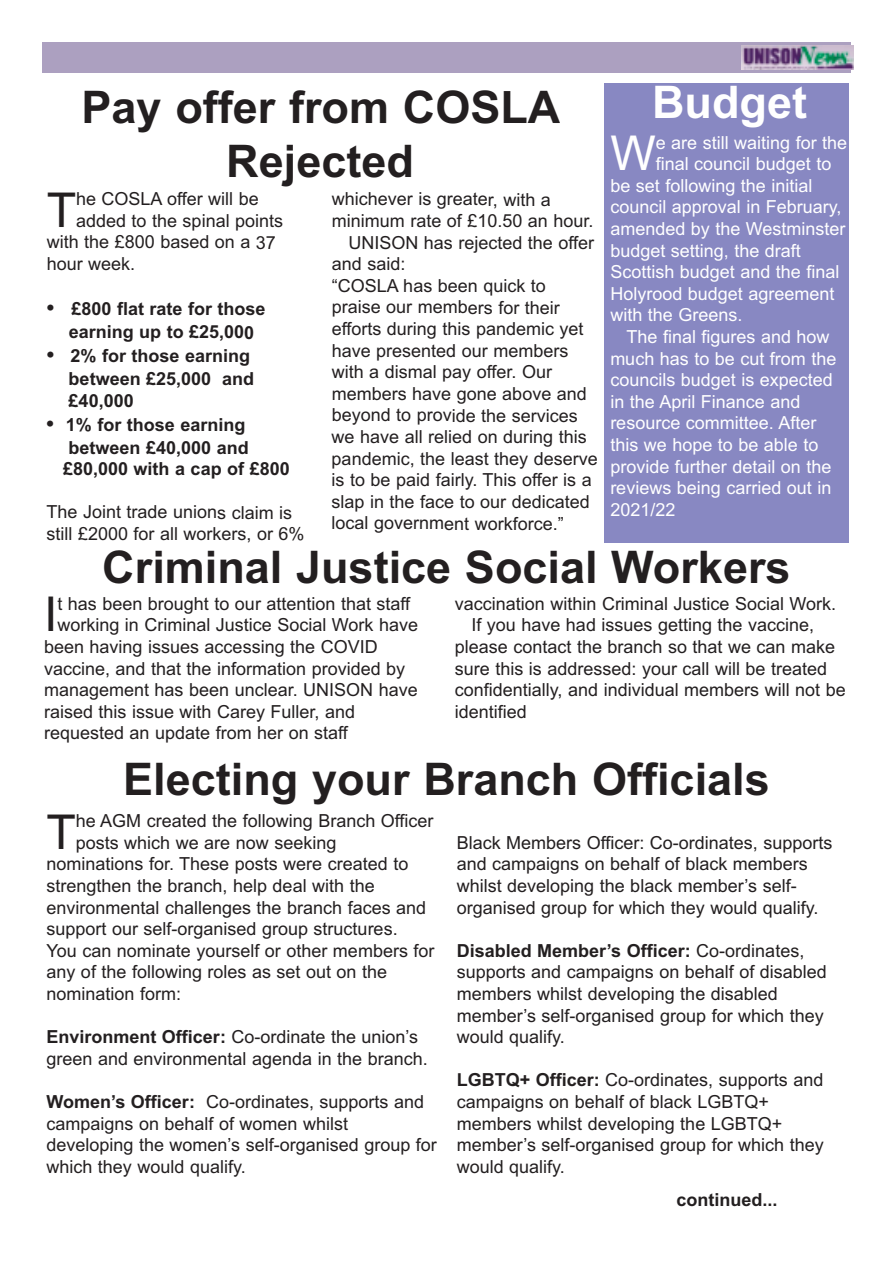
<style>
.page{position:relative;width:893px;height:1263px;background:#fff}
.page>*{position:absolute;margin:0;border:0;box-sizing:border-box;transform-origin:0 0}
.t1{font:48.15px "Arial";color:#231f20}
.t2{font:48.15px "Arial";color:#fff}
.t3{font:700 45px/54px "Arial";color:#231f20;text-align:center}
.t4{font:700 45px "Arial";color:#fff}
.t5{font:18px/21.6px "Arial";color:#231f20}
.t6{font:18px "Arial";color:#fff}
.t7{font:700 18px/22.4px "Arial";color:#231f20;text-align:center}
.s1{font-size:21px}
.s2{font-weight:700}
</style>
<div class="page">
<div style="left:605px;top:83px;width:244px;height:460px;background:#8888c2"></div>
<div style="left:43px;top:43px;width:808px;height:30px;background:#aca0c0"></div>
<img style="left:741px;top:46px;width:112px;height:23px">
<h2 class="t3" style="left:82px;top:81px;width:480px">Pay offer from COSLA<br>Rejected</h2>
<h1 class="t1" style="left:47px;top:182px;width:31px">T</h1>
<p class="t5" style="left:76px;top:188px;width:184px">he COSLA offer will be</p>
<p class="t5" style="left:76px;top:210px;width:209px">added to the spinal points</p>
<p class="t5" style="left:47px;top:231px;width:231px">with the £800 based on a 37</p>
<p class="t5" style="left:47px;top:253px;width:90px">hour week.</p>
<p class="t7" style="left:47px;top:298px;width:220px;line-height:23px"><span class="s1">•</span> £800 flat rate for those earning up to £25,000</p>
<p class="t7" style="left:69px;top:345px;width:187px;text-align:left;text-indent:-22px"><span class="s1">•</span> 2% for those earning between £25,000 and £40,000</p>
<p class="t7" style="left:47px;top:413px;width:200px"><span class="s1">•</span> 1% for those earning</p>
<p class="t7" style="left:69px;top:436px;width:182px">between £40,000 and</p>
<p class="t7" style="left:63px;top:458px;width:228px">£80,000 with a cap of £800</p>
<p class="t5" style="left:47px;top:501px;width:260px">The Joint trade unions claim is still £2000 for all workers, or 6%</p>
<p class="t5" style="left:332px;top:188px;width:221px">whichever is greater, with a</p>
<p class="t5" style="left:332px;top:210px;width:263px">minimum rate of £10.50 an hour.</p>
<p class="t5" style="left:348px;top:232px;width:247px">UNISON has rejected the offer</p>
<p class="t5" style="left:332px;top:253px;width:75px">and said:</p>
<p class="t5" style="left:332px;top:275px;width:216px">“COSLA has been quick to</p>
<p class="t5" style="left:332px;top:296px;width:230px">praise our members for their</p>
<p class="t5" style="left:332px;top:318px;width:253px">efforts during this pandemic yet</p>
<p class="t5" style="left:332px;top:340px;width:238px">have presented our members</p>
<p class="t5" style="left:332px;top:361px;width:222px">with a dismal pay offer. Our</p>
<p class="t5" style="left:332px;top:383px;width:257px">members have gone above and</p>
<p class="t5" style="left:332px;top:404px;width:248px">beyond to provide the services</p>
<p class="t5" style="left:332px;top:426px;width:257px">we have all relied on during this</p>
<p class="t5" style="left:332px;top:448px;width:268px">pandemic, the least they deserve</p>
<p class="t5" style="left:332px;top:469px;width:262px">is to be paid fairly. This offer is a</p>
<p class="t5" style="left:332px;top:491px;width:260px">slap in the face to our dedicated</p>
<p class="t5" style="left:332px;top:512px;width:234px">local government workforce.”</p>
<h2 class="t4" style="left:652px;top:76px;width:156px">Budget</h2>
<h1 class="t2" style="left:610px;top:125px;width:47px">W</h1>
<p class="t6" style="left:656px;top:132px;width:193px">e are still waiting for the</p>
<p class="t6" style="left:656px;top:153px;width:177px">final council budget to</p>
<p class="t6" style="left:610px;top:175px;width:204px">be set following the initial</p>
<p class="t6" style="left:610px;top:197px;width:233px">council approval in February,</p>
<p class="t6" style="left:610px;top:218px;width:237px">amended by the Westminster</p>
<p class="t6" style="left:610px;top:240px;width:192px">budget setting, the draft</p>
<p class="t6" style="left:610px;top:261px;width:231px">Scottish budget and the final</p>
<p class="t6" style="left:610px;top:283px;width:226px">Holyrood budget agreement</p>
<p class="t6" style="left:610px;top:305px;width:134px">with the Greens.</p>
<p class="t6" style="left:626px;top:326px;width:205px">The final figures and how</p>
<p class="t6" style="left:610px;top:348px;width:228px">much has to be cut from the</p>
<p class="t6" style="left:610px;top:369px;width:224px">councils budget is expected</p>
<p class="t6" style="left:610px;top:391px;width:192px">in the April Finance and</p>
<p class="t6" style="left:610px;top:413px;width:208px">resource committee. After</p>
<p class="t6" style="left:610px;top:434px;width:210px">this we hope to be able to</p>
<p class="t6" style="left:610px;top:456px;width:223px">provide further detail on the</p>
<p class="t6" style="left:610px;top:477px;width:223px">reviews being carried out in</p>
<p class="t6" style="left:610px;top:499px;width:67px">2021/22</p>
<h2 class="t3" style="left:102px;top:540px;width:690px">Criminal Justice Social Workers</h2>
<h1 class="t1" style="left:44px;top:587px;width:15px">I</h1>
<p class="t5" style="left:57px;top:593px;width:354px">t has been brought to our attention that staff</p>
<p class="t5" style="left:57px;top:614px;width:362px">working in Criminal Justice Social Work have</p>
<p class="t5" style="left:44px;top:636px;width:335px">been having issues accessing the COVID</p>
<p class="t5" style="left:44px;top:658px;width:363px">vaccine, and that the information provided by</p>
<p class="t5" style="left:44px;top:679px;width:375px">management has been unclear. UNISON have</p>
<p class="t5" style="left:44px;top:701px;width:313px">raised this issue with Carey Fuller, and</p>
<p class="t5" style="left:44px;top:722px;width:305px">requested an update from her on staff</p>
<p class="t5" style="left:455px;top:593px;width:383px">vaccination within Criminal Justice Social Work.</p>
<p class="t5" style="left:471px;top:614px;width:344px">If you have had issues getting the vaccine,</p>
<p class="t5" style="left:455px;top:636px;width:382px">please contact the branch so that we can make</p>
<p class="t5" style="left:455px;top:658px;width:374px">sure this is addressed: your call will be treated</p>
<p class="t5" style="left:455px;top:679px;width:392px">confidentially, and individual members will not be</p>
<p class="t5" style="left:455px;top:701px;width:74px">identified</p>
<h2 class="t3" style="left:123px;top:752px;width:648px">Electing your Branch Officials</h2>
<h1 class="t1" style="left:46px;top:804px;width:31px">T</h1>
<p class="t5" style="left:76px;top:810px;width:359px">he AGM created the following Branch Officer</p>
<p class="t5" style="left:76px;top:832px;width:262px">posts which we are now seeking</p>
<p class="t5" style="left:46px;top:853px;width:363px">nominations for. These posts were created to</p>
<p class="t5" style="left:46px;top:875px;width:330px">strengthen the branch, help deal with the</p>
<p class="t5" style="left:46px;top:896px;width:381px">environmental challenges the branch faces and</p>
<p class="t5" style="left:46px;top:918px;width:353px">support our self-organised group structures.</p>
<p class="t5" style="left:46px;top:940px;width:390px">You can nominate yourself or other members for</p>
<p class="t5" style="left:46px;top:961px;width:342px">any of the following roles as set out on the</p>
<p class="t5" style="left:46px;top:983px;width:136px">nomination form:</p>
<p class="t5" style="left:46px;top:1026px;width:383px"><span class="s2">Environment Officer:</span> Co-ordinate the union’s green and environmental agenda in the branch.</p>
<p class="t5" style="left:46px;top:1091px;width:392px"><span class="s2">Women’s Officer:</span> Co-ordinates, supports and campaigns on behalf of women whilst developing the women’s self-organised group for which they would qualify.</p>
<p class="t5" style="left:457px;top:832px;width:377px">Black Members Officer: Co-ordinates, supports and campaigns on behalf of black members whilst developing the black member’s self&shy;organised group for which they would qualify.</p>
<p class="t5" style="left:457px;top:940px;width:372px"><span class="s2">Disabled Member’s Officer:</span> Co-ordinates, supports and campaigns on behalf of disabled members whilst developing the disabled member’s self-organised group for which they would qualify.</p>
<p class="t5" style="left:457px;top:1069px;width:369px"><span class="s2">LGBTQ+ Officer:</span> Co-ordinates, supports and campaigns on behalf of black LGBTQ+ members whilst developing the LGBTQ+ member’s self-organised group for which they would qualify.</p>
<p class="t7" style="left:676px;top:1189px;width:102px">continued...</p>
</div>
